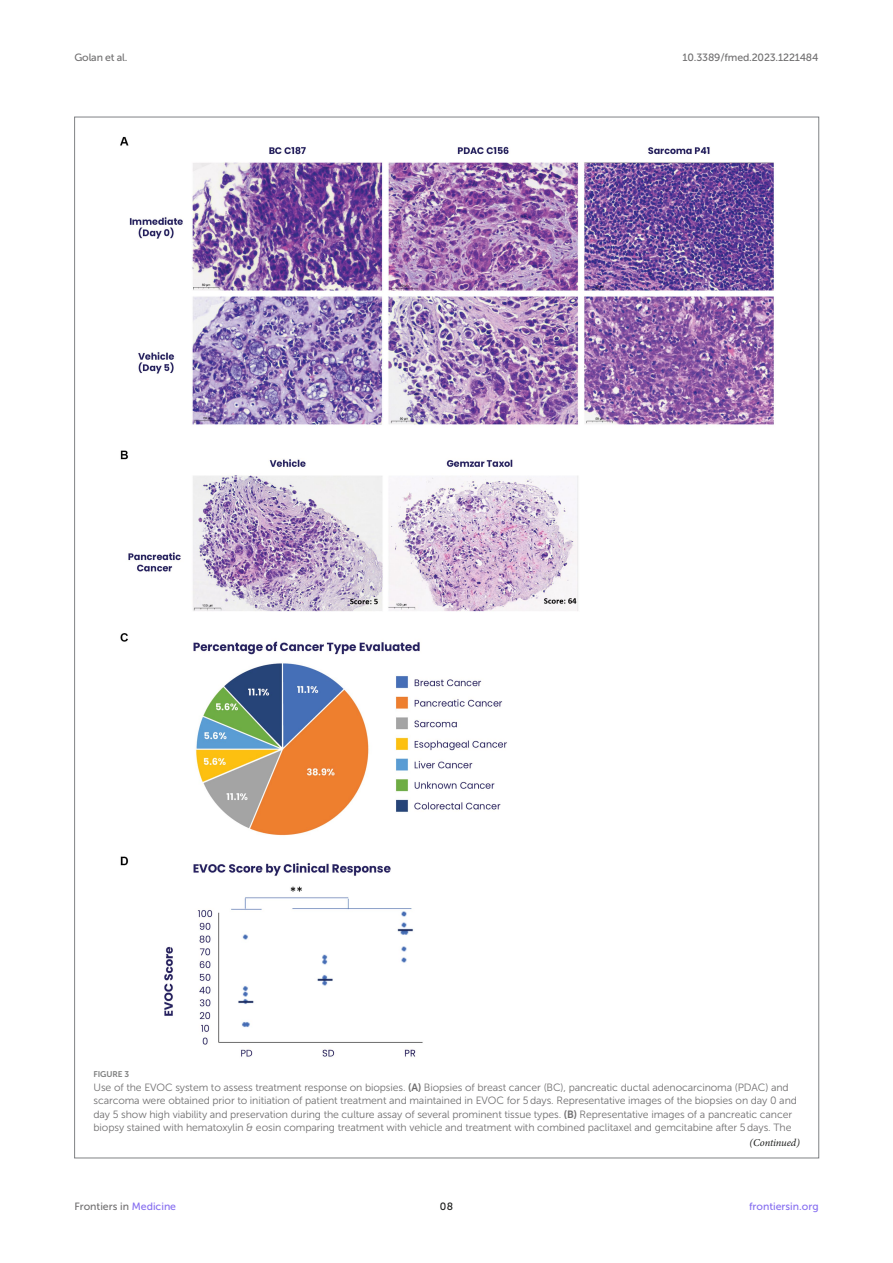
<style>
.page{position:relative;width:893px;height:1263px;background:#fff}
.page>*{position:absolute;margin:0;border:0;box-sizing:border-box;transform-origin:0 0}
.FIG_LEG{font:10.5px/13.5px "Museo Sans 300";letter-spacing:-.01em;color:#706f70}
.t1{font:10.5px "Museo Sans 500";letter-spacing:-.015em;color:#706f70}
.t2{font:10.5px "Museo Sans 500";color:#856df0}
.T_Continue{font:italic 10.5px "Minion Pro";letter-spacing:-.01em;color:#1b1c1b}
.t3{font:10.5px "Museo Sans 500";color:#1b1c1b}
.FIG_HD{font:8.25px "Museo Sans 700";letter-spacing:-.01em;color:#7e7f7f}
.s1{font-family:"Museo Sans 700"}
.s2{color:#856df0}
</style>
<div class="page">
<img style="left:120px;top:136px;width:654px;height:921px">
<p class="t1" style="left:74px;top:51px;width:55px">Golan et al.</p>
<p class="t1" style="left:683px;top:51px;width:137px">10.3389/fmed.2023.1221484</p>
<p class="FIG_HD" style="left:94px;top:1070px;width:37px">FIGURE 3</p>
<p class="FIG_LEG" style="left:94px;top:1080px;width:705px">Use of the EVOC system to assess treatment response on biopsies. <span class="s1">(A)</span> Biopsies of breast cancer (BC), pancreatic ductal adenocarcinoma (PDAC) and scarcoma were obtained prior to initiation of patient treatment and maintained in EVOC for 5 days. Representative images of the biopsies on day 0 and day 5 show high viability and preservation during the culture assay of several prominent tissue types. <span class="s1">(B)</span> Representative images of a pancreatic cancer biopsy stained with hematoxylin &amp; eosin comparing treatment with vehicle and treatment with combined paclitaxel and gemcitabine after 5 days. The</p>
<p class="T_Continue" style="left:750px;top:1135px;width:52px">(Continued)</p>
<p class="t1" style="left:74px;top:1200px;width:103px">Frontiers in <span class="s2">Medicine</span></p>
<p class="t3" style="left:440px;top:1200px;width:15px">08</p>
<p class="t2" style="left:749px;top:1200px;width:71px">frontiersin.org</p>
</div>
